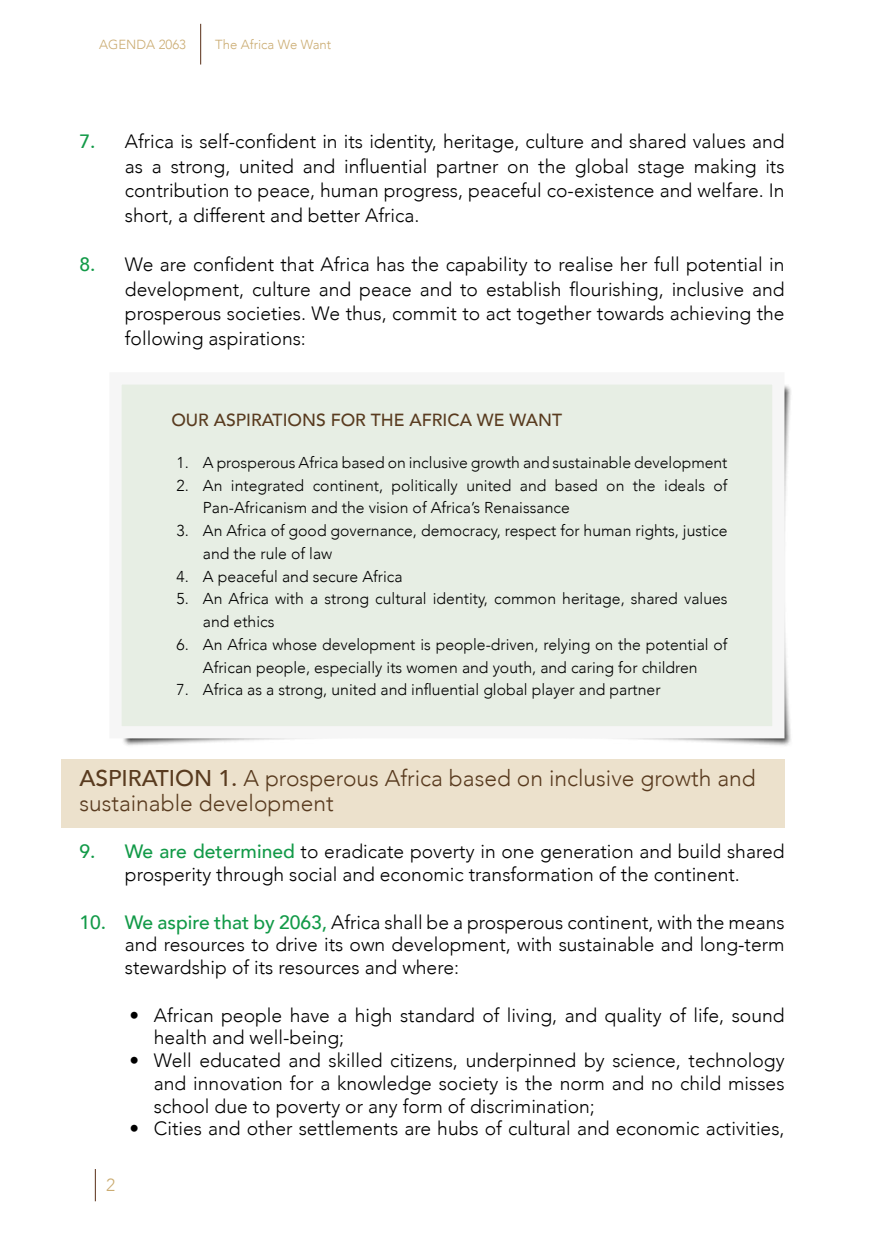
<style>
.page{position:relative;width:874px;height:1241px;background:#fff}
.page>*{position:absolute;margin:0;border:0;box-sizing:border-box;transform-origin:0 0}
.t1{font:300 22.75px/24.5px "Avenir";color:#593b1f}
.t2{font:300 19.25px/24.5px "Avenir";color:#000;text-align:justify}
.t3{font:500 17.5px "Avenir";color:#593b1f}
.t4{font:300 17.5px "Avenir";color:#cbac72}
.t5{font:300 15.75px/22.8px "Avenir";color:#000}
.t6{font:300 13.12px "Avenir";color:#cbac72}
.s1{font-weight:500;color:#129a48}
.s2{font-weight:500}
</style>
<div class="page">
<hr style="left:200px;top:24px;width:1px;height:40px;background:#582e16">
<hr style="left:95px;top:1168px;width:1px;height:32px;background:#582e16">
<div style="left:61px;top:759px;width:723px;height:68px;background:#ece1cc"></div>
<div style="left:121px;top:383px;width:670px;height:364px;background:#000;opacity:.75"></div>
<div style="left:109px;top:372px;width:675px;height:366px;background:#e7eee4;border:12px solid #f6f6f6"></div>
<p class="t6" style="left:99px;top:37px;width:88px">AGENDA 2063</p>
<p class="t6" style="left:215px;top:37px;width:117px">The Africa We Want</p>
<p class="t2" style="left:125px;top:129px;width:660px;text-indent:-46px"><span class="s1">7.</span> Africa is self-confident in its identity, heritage, culture and shared values and as a strong, united and influential partner on the global stage making its contribution to peace, human progress, peaceful co-existence and welfare. In short, a different and better Africa.</p>
<p class="t2" style="left:125px;top:252px;width:661px;text-indent:-46px"><span class="s1">8.</span> We are confident that Africa has the capability to realise her full potential in development, culture and peace and to establish flourishing, inclusive and prosperous societies. We thus, commit to act together towards achieving the following aspirations:</p>
<p class="t3" style="left:171px;top:404px;width:392px">OUR ASPIRATIONS FOR THE AFRICA WE WANT</p>
<p class="t5" style="left:176px;top:451px;width:552px">1. A prosperous Africa based on inclusive growth and sustainable development</p>
<p class="t5" style="left:203px;top:473px;width:526px;text-indent:-26px">2. An integrated continent, politically united and based on the ideals of<br>Pan-Africanism and the vision of Africa’s Renaissance</p>
<p class="t5" style="left:203px;top:519px;width:526px;text-indent:-26px">3. An Africa of good governance, democracy, respect for human rights, justice and the rule of law</p>
<p class="t5" style="left:176px;top:564px;width:227px">4. A peaceful and secure Africa</p>
<p class="t5" style="left:203px;top:587px;width:526px;text-indent:-26px">5. An Africa with a strong cultural identity, common heritage, shared values and ethics</p>
<p class="t5" style="left:176px;top:633px;width:552px;text-align:center">6. An Africa whose development is people-driven, relying on the potential of<br>African people, especially its women and youth, and caring for children</p>
<p class="t5" style="left:176px;top:678px;width:485px">7. Africa as a strong, united and influential global player and partner</p>
<p class="t1" style="left:79px;top:766px;width:677px"><span class="s2">ASPIRATION 1.</span> A prosperous Africa based on inclusive growth and sustainable development</p>
<p class="t2" style="left:79px;top:840px;width:706px;line-height:22.8px;text-align:center"><span class="s1">9. We are determined</span> to eradicate poverty in one generation and build shared prosperity through social and economic transformation of the continent.</p>
<p class="t2" style="left:125px;top:910px;width:661px;line-height:22.8px;text-indent:-46px"><span class="s1">10. We aspire that by 2063,</span> Africa shall be a prosperous continent, with the means and resources to drive its own development, with sustainable and long-term stewardship of its resources and where:</p>
<p class="t2" style="left:154px;top:1003px;width:632px;line-height:22.8px;text-indent:-25px">• African people have a high standard of living, and quality of life, sound health and well-being;</p>
<p class="t2" style="left:154px;top:1048px;width:632px;line-height:22.8px;text-indent:-25px">• Well educated and skilled citizens, underpinned by science, technology and innovation for a knowledge society is the norm and no child misses school due to poverty or any form of discrimination;</p>
<p class="t2" style="left:129px;top:1116px;width:656px">• Cities and other settlements are hubs of cultural and economic activities,</p>
<p class="t4" style="left:106px;top:1174px;width:11px">2</p>
</div>
